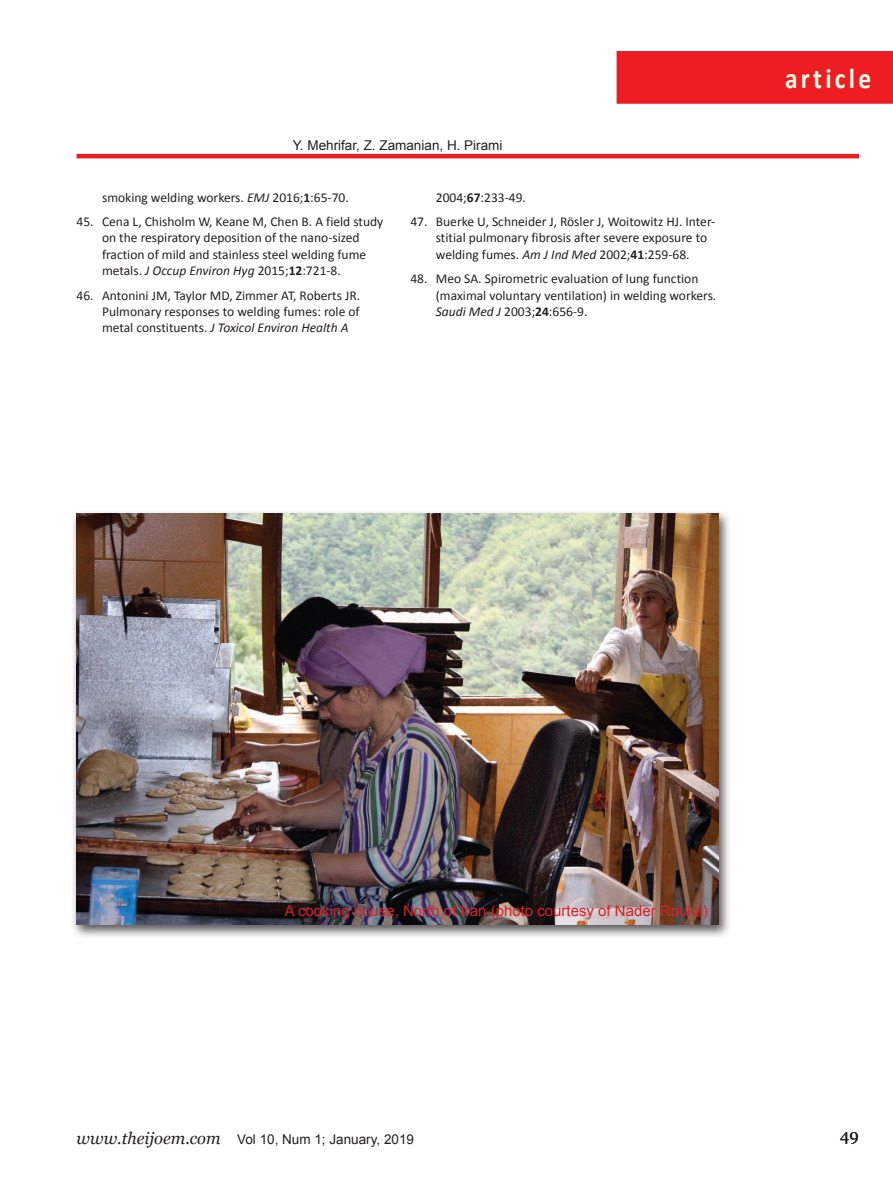
<style>
.page{position:relative;width:893px;height:1191px;background:#fff}
.page>*{position:absolute;margin:0;border:0;box-sizing:border-box;transform-origin:0 0}
.t1{font:700 28.8px "Calibri";letter-spacing:.13em;color:#fffce4;scale:.88 1}
.t2{font:16.5px "Georgia";color:#231f20}
.Adress{font:15px "Arial";color:#d1232a}
.t3{font:13.5px/16.2px "Calibri";color:#231f20}
.Running_Auth{font:13.5px "Arial";color:#231f20}
.s1{font-style:italic}
.s2{font-weight:700}
.s3{font-family:"Georgia";font-style:italic;font-size:16.5px}
</style>
<div class="page">
<hr style="left:77px;top:154px;width:782px;height:4px;background:#ee1d23">
<div style="left:617px;top:51px;width:276px;height:53px;background:#ee1d23"></div>
<div style="left:71px;top:510px;width:660px;height:428px;background:#231f20;opacity:.75"></div>
<img style="left:77px;top:513px;width:642px;height:411px">
<p class="Running_Auth" style="left:293px;top:136px;width:211px">Y. Mehrifar, Z. Zamanian, H. Pirami</p>
<p class="t3" style="left:102px;top:188px;width:248px">smoking welding workers. <span class="s1">EMJ</span> 2016;<span class="s2">1</span>:65-70.</p>
<p class="t3" style="left:102px;top:213px;width:283px;text-indent:-26px">45. Cena L, Chisholm W, Keane M, Chen B. A field study on the respiratory deposition of the nano-sized fraction of mild and stainless steel welding fume metals. <span class="s1">J Occup Environ Hyg</span> 2015;<span class="s2">12</span>:721-8.</p>
<p class="t3" style="left:102px;top:286px;width:260px;text-align:justify;text-indent:-26px">46. Antonini JM, Taylor MD, Zimmer AT, Roberts JR.<br>Pulmonary responses to welding fumes: role of metal constituents. <span class="s1">J Toxicol Environ Health A</span></p>
<p class="t3" style="left:436px;top:188px;width:92px">2004;<span class="s2">67</span>:233-49.</p>
<p class="t3" style="left:436px;top:213px;width:281px;text-indent:-26px">47. Buerke U, Schneider J, Rösler J, Woitowitz HJ. Inter&shy;stitial pulmonary fibrosis after severe exposure to welding fumes. <span class="s1">Am J Ind Med</span> 2002;<span class="s2">41</span>:259-68.</p>
<p class="t3" style="left:436px;top:270px;width:282px;text-indent:-26px">48. Meo SA. Spirometric evaluation of lung function (maximal voluntary ventilation) in welding workers.<br><span class="s1">Saudi Med J</span> 2003;<span class="s2">24</span>:656-9.</p>
<h1 class="t1" style="left:785px;top:60px;width:99px">article</h1>
<p class="Adress" style="left:285px;top:901px;width:425px">A cooking house, North of Iran (photo courtesy of Nader Rouka)</p>
<p class="Running_Auth" style="left:77px;top:1130px;width:339px"><span class="s3">www.theijoem.com</span> Vol 10, Num 1; January, 2019</p>
<p class="t2" style="left:840px;top:1125px;width:20px">49</p>
</div>
